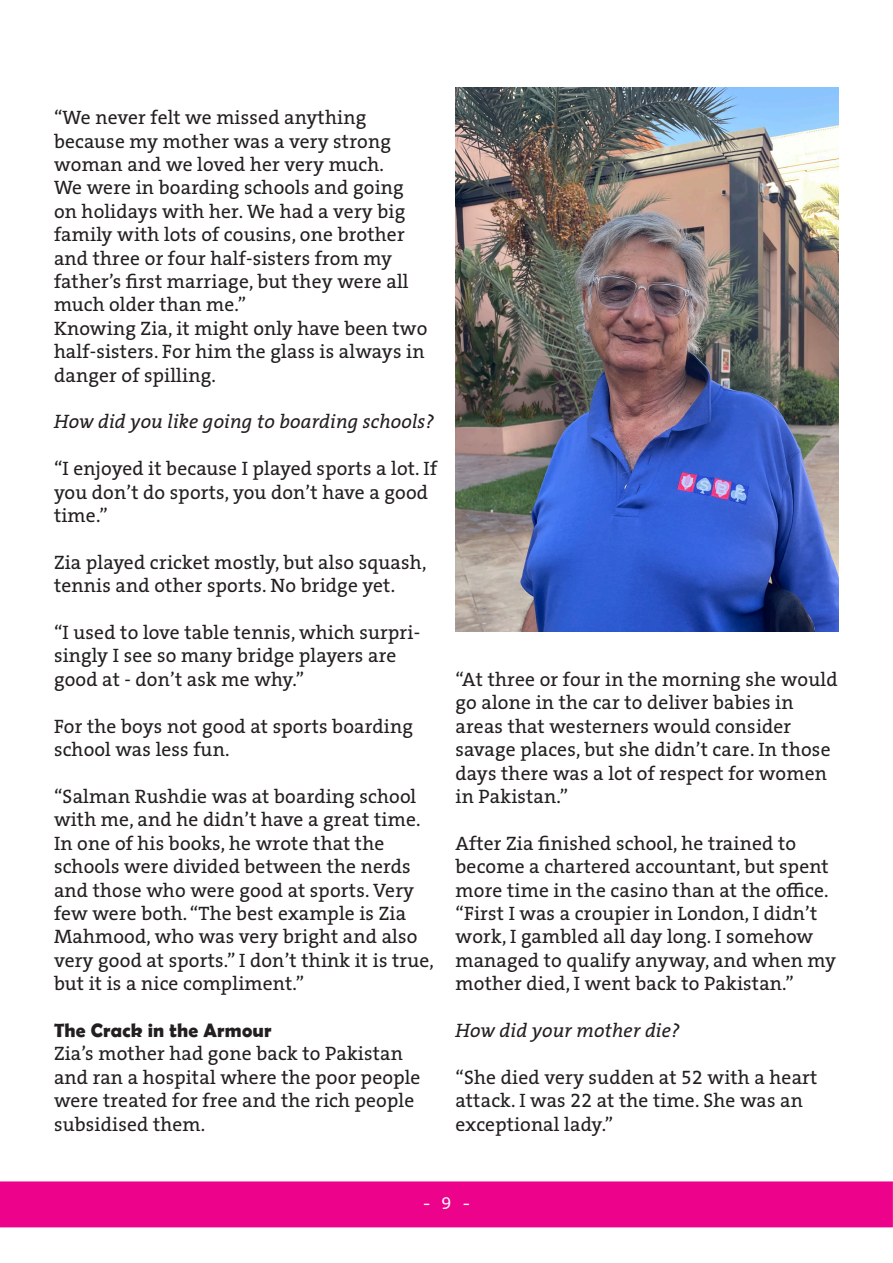
<style>
.page{position:relative;width:893px;height:1263px;background:#fff}
.page>*{position:absolute;margin:0;border:0;box-sizing:border-box;transform-origin:0 0}
.BRØD{font:19.5px/23.4px "The Serif HP5 Plain";letter-spacing:.01em;color:#231f20}
.BRØD-2{font:19.5px "The Serif HP5 Plain IT";letter-spacing:.01em;color:#231f20}
.BRØD-3{font:700 19.5px "Berlin Sans FB Demi";letter-spacing:.01em;color:#231f20}
.t1{font:18px "Consolas";color:#fff}
</style>
<div class="page">
<div style="left:1px;top:1182px;width:891px;height:44px;background:#ed028c"></div>
<div style="left:0;top:1181px;width:893px;height:46px;border:2px solid #ed028c"></div>
<img style="left:455px;top:87px;width:384px;height:544px">
<p class="BRØD" style="left:54px;top:106px;width:356px">“We never felt we missed anything because my mother was a very strong woman and we loved her very much.<br>We were in boarding schools and going on holidays with her. We had a very big family with lots of cousins, one brother and three or four half-sisters from my father’s first marriage, but they were all much older than me.”</p>
<p class="BRØD" style="left:54px;top:317px;width:375px">Knowing Zia, it might only have been two half-sisters. For him the glass is always in danger of spilling.</p>
<p class="BRØD-2" style="left:54px;top:409px;width:381px">How did you like going to boarding schools?</p>
<p class="BRØD" style="left:54px;top:457px;width:385px">“I enjoyed it because I played sports a lot. If you don’t do sports, you don’t have a good time.”</p>
<p class="BRØD" style="left:54px;top:551px;width:374px">Zia played cricket mostly, but also squash, tennis and other sports. No bridge yet.</p>
<p class="BRØD" style="left:54px;top:621px;width:368px">“I used to love table tennis, which surpri&shy;singly I see so many bridge players are good at - don’t ask me why.”</p>
<p class="BRØD" style="left:54px;top:714px;width:360px">For the boys not good at sports boarding school was less fun.</p>
<p class="BRØD" style="left:54px;top:785px;width:382px">“Salman Rushdie was at boarding school with me, and he didn’t have a great time.<br>In one of his books, he wrote that the schools were divided between the nerds and those who were good at sports. Very few were both. “The best example is Zia Mahmood, who was very bright and also very good at sports.” I don’t think it is true, but it is a nice compliment.”</p>
<p class="BRØD-3" style="left:54px;top:1019px;width:219px">The Crack in the Armour</p>
<p class="BRØD" style="left:54px;top:1042px;width:368px">Zia’s mother had gone back to Pakistan and ran a hospital where the poor people were treated for free and the rich people subsidised them.</p>
<p class="BRØD" style="left:455px;top:668px;width:384px">“At three or four in the morning she would go alone in the car to deliver babies in areas that westerners would consider savage places, but she didn’t care. In those days there was a lot of respect for women in Pakistan.”</p>
<p class="BRØD" style="left:455px;top:831px;width:375px">After Zia finished school, he trained to become a chartered accountant, but spent more time in the casino than at the office.</p>
<p class="BRØD" style="left:455px;top:902px;width:382px">“First I was a croupier in London, I didn’t work, I gambled all day long. I somehow managed to qualify anyway, and when my mother died, I went back to Pakistan.”</p>
<p class="BRØD-2" style="left:455px;top:1018px;width:226px">How did your mother die?</p>
<p class="BRØD" style="left:455px;top:1065px;width:363px">“She died very sudden at 52 with a heart attack. I was 22 at the time. She was an exceptional lady.”</p>
<p class="t1" style="left:422px;top:1191px;width:51px">- 9 -</p>
</div>
